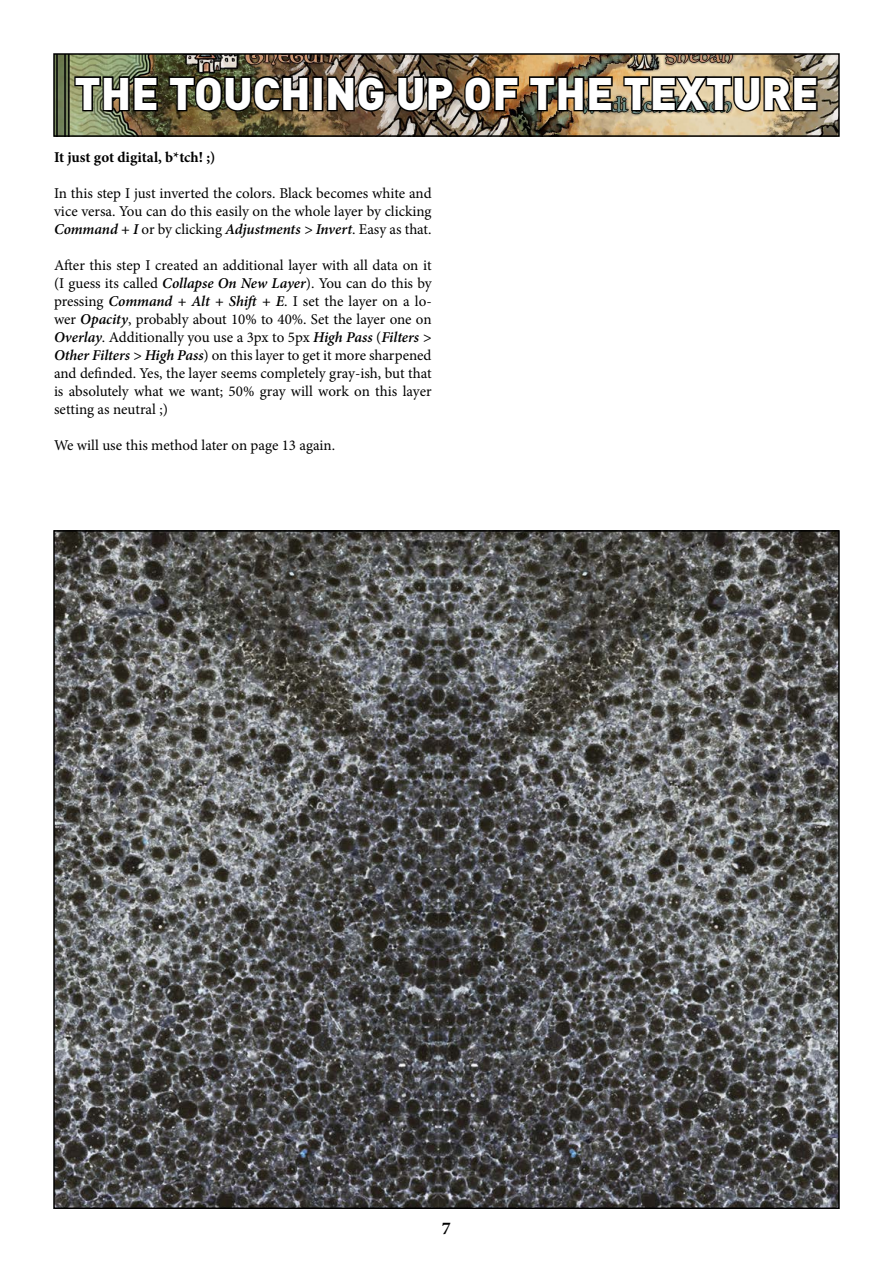
<style>
.page{position:relative;width:893px;height:1263px;background:#fff}
.page>*{position:absolute;margin:0;border:0;box-sizing:border-box;transform-origin:0 0}
.t1{font:900 45px "DIN Pro";color:#fff}
.t2{font:700 18px "Minion Pro";color:#000}
.t3{font:15px/18px "Minion Pro";color:#000;text-align:justify}
.t4{font:700 15px "Minion Pro";color:#000}
.s1{font-weight:600;font-style:italic}
</style>
<div class="page">
<img style="left:56px;top:56px;width:781px;height:78px">
<div style="left:53px;top:53px;width:787px;height:84px;border:2px solid #000"></div>
<svg style="left:73px;top:75px;width:86px;height:38px"></svg>
<img style="left:167px;top:75px;width:143px;height:38px">
<div style="left:312px;top:76px;width:11px;height:35px;border:3px solid #000"></div>
<svg style="left:325px;top:75px;width:62px;height:38px"></svg>
<svg style="left:395px;top:75px;width:60px;height:38px"></svg>
<svg style="left:461px;top:75px;width:59px;height:38px"></svg>
<img style="left:528px;top:75px;width:86px;height:38px">
<img style="left:622px;top:75px;width:197px;height:39px">
<img style="left:56px;top:533px;width:781px;height:673px">
<h1 class="t1" style="left:75px;top:63px;width:745px">THE TOUCHING UP OF THE TEXTURE</h1>
<p class="t4" style="left:54px;top:146px;width:163px">It just got digital, b*tch! ;)</p>
<p class="t3" style="left:54px;top:184px;width:379px">In this step I just inverted the colors. Black becomes white and vice versa. You can do this easily on the whole layer by clicking <span class="s1">Command + I</span> or by clicking <span class="s1">Adjustments &gt; Invert</span>. Easy as that.</p>
<p class="t3" style="left:54px;top:256px;width:379px">After this step I created an additional layer with all data on it (I guess its called <span class="s1">Collapse On New Layer</span>). You can do this by pressing <span class="s1">Command + Alt + Shift + E</span>. I set the layer on a lo&shy;wer <span class="s1">Opacity</span>, probably about 10% to 40%. Set the layer one on <span class="s1">Overlay</span>. Additionally you use a 3px to 5px <span class="s1">High Pass</span> (<span class="s1">Filters &gt; Other Filters &gt; High Pass</span>) on this layer to get it more sharpened and definded. Yes, the layer seems completely gray-ish, but that is absolutely what we want; 50% gray will work on this layer setting as neutral ;)</p>
<p class="t3" style="left:54px;top:436px;width:283px">We will use this method later on page 13 again.</p>
<p class="t2" style="left:442px;top:1215px;width:10px">7</p>
</div>
